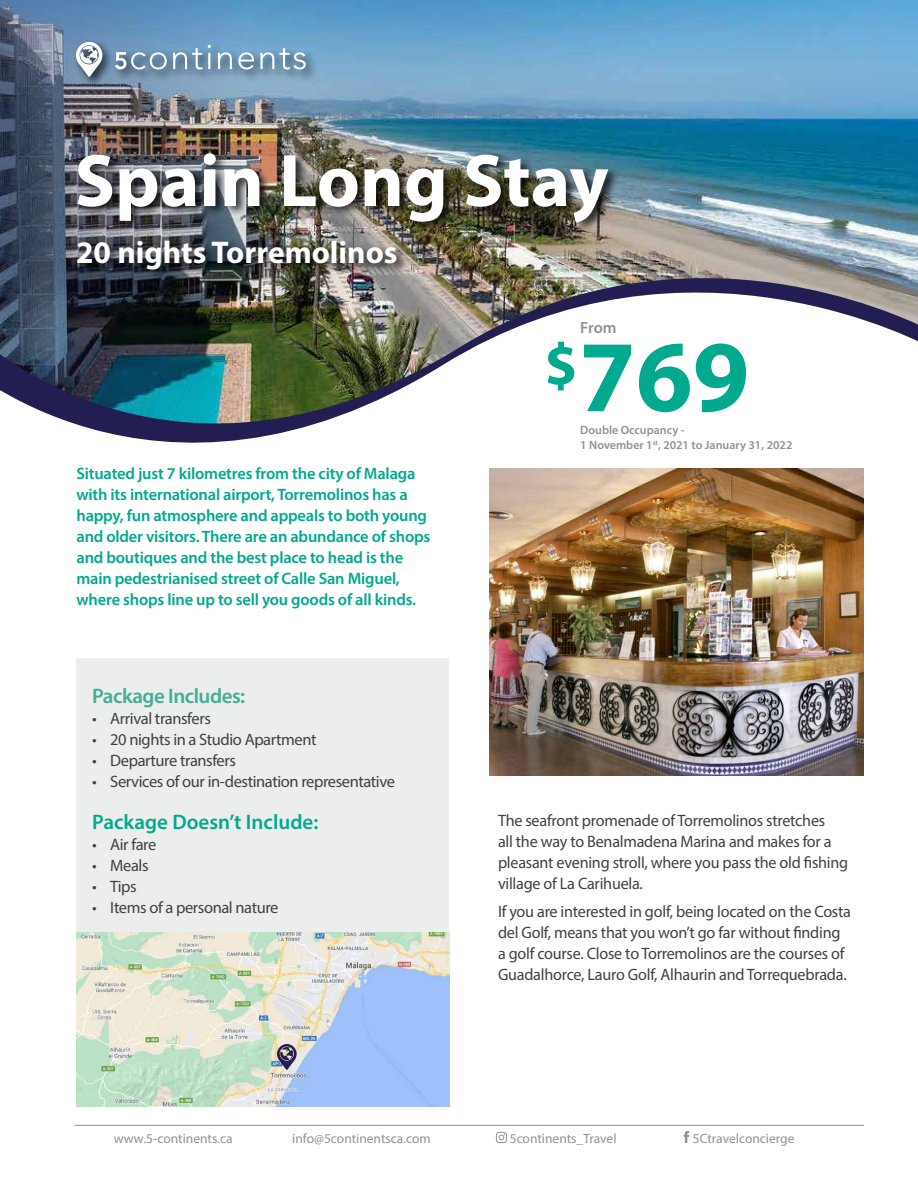
<style>
.page{position:relative;width:918px;height:1188px;background:#fff}
.page>*{position:absolute;margin:0;border:0;box-sizing:border-box;transform-origin:0 0}
.t1{font:700 102.3px "Myriad Pro";color:#01a98e}
.t2{font:700 75px "Myriad Pro";color:#fff}
.t3{font:700 31.5px "Myriad Pro";color:#fff}
.t4{font:600 21px "Myriad Pro";color:#01a98e}
.t5{font:600 21px "Myriad Pro";letter-spacing:-.025em;color:#40af97}
.t6{font:16.5px/21px "Myriad Pro";letter-spacing:-.015em;color:#414042}
.t7{font:600 16.5px/21px "Myriad Pro";letter-spacing:-.015em;color:#01a98e}
.t8{font:600 16.2px "Myriad Pro";color:#929293}
.t9{font:13.5px "Myriad Pro";color:#929293}
.t10{font:600 12px/14.4px "Myriad Pro";color:#929293}
</style>
<div class="page">
<svg style="left:79px;top:425px;width:785px;height:44px"></svg>
<img style="left:0;top:0;width:918px;height:425px">
<div style="left:76px;top:150px;width:545px;height:84px;background:#000;opacity:.75"></div>
<div style="left:76px;top:237px;width:333px;height:44px;background:#000;opacity:.75"></div>
<svg style="left:496px;top:1132px;width:11px;height:11px"></svg>
<svg style="left:684px;top:1131px;width:5px;height:12px"></svg>
<img style="left:77px;top:932px;width:372px;height:175px">
<hr style="left:75px;top:1125px;width:789px;height:1px;background:#929293">
<svg style="left:277px;top:1044px;width:20px;height:26px"></svg>
<img style="left:489px;top:469px;width:375px;height:306px">
<div style="left:73px;top:39px;width:245px;height:50px;background:#000;opacity:.75"></div>
<svg style="left:115px;top:52px;width:52px;height:17px"></svg>
<svg style="left:173px;top:45px;width:38px;height:24px"></svg>
<svg style="left:218px;top:52px;width:14px;height:17px"></svg>
<svg style="left:238px;top:52px;width:16px;height:17px"></svg>
<svg style="left:260px;top:48px;width:46px;height:21px"></svg>
<svg style="left:76px;top:42px;width:27px;height:35px"></svg>
<div style="left:76px;top:659px;width:373px;height:273px;background:#eceded"></div>
<h2 class="t2" style="left:75px;top:132px;width:536px">Spain Long Stay</h2>
<h3 class="t3" style="left:76px;top:232px;width:323px">20 nights Torremolinos</h3>
<p class="t7" style="left:76px;top:462px;width:355px">Situated just 7 kilometres from the city of Malaga with its international airport, Torremolinos has a happy, fun atmosphere and appeals to both young and older visitors. There are an abundance of shops and boutiques and the best place to head is the main pedestrianised street of Calle San Miguel, where shops line up to sell you goods of all kinds.</p>
<p class="t5" style="left:92px;top:682px;width:155px">Package Includes:</p>
<p class="t6" style="left:92px;top:707px;width:120px">• Arrival transfers</p>
<p class="t6" style="left:92px;top:728px;width:226px">• 20 nights in a Studio Apartment</p>
<p class="t6" style="left:92px;top:749px;width:145px">• Departure transfers</p>
<p class="t6" style="left:92px;top:770px;width:304px">• Services of our in-destination representative</p>
<p class="t4" style="left:92px;top:808px;width:228px">Package Doesn’t Include:</p>
<p class="t6" style="left:92px;top:833px;width:66px">• Air fare</p>
<p class="t6" style="left:92px;top:854px;width:58px">• Meals</p>
<p class="t6" style="left:92px;top:875px;width:46px">• Tips</p>
<p class="t6" style="left:92px;top:896px;width:188px">• Items of a personal nature</p>
<p class="t8" style="left:580px;top:317px;width:38px">From</p>
<h1 class="t1" style="left:544px;top:310px;width:207px"><sup>$</sup>769</h1>
<p class="t10" style="left:580px;top:423px;width:214px">Double Occupancy -<br>1 November 1<sup>st</sup>, 2021 to January 31, 2022</p>
<p class="t6" style="left:498px;top:810px;width:352px">The seafront promenade of Torremolinos stretches<br>all the way to Benalmadena Marina and makes for a pleasant evening stroll, where you pass the old fishing village of La Carihuela.</p>
<p class="t6" style="left:498px;top:901px;width:355px">If you are interested in golf, being located on the Costa del Golf, means that you won’t go far without finding a golf course. Close to Torremolinos are the courses of Guadalhorce, Lauro Golf, Alhaurin and Torrequebrada.</p>
<p class="t9" style="left:114px;top:1130px;width:120px">www.5-continents.ca</p>
<p class="t9" style="left:292px;top:1130px;width:140px">info@5continentsca.com</p>
<p class="t9" style="left:510px;top:1130px;width:108px">5continents_Travel</p>
<p class="t9" style="left:693px;top:1130px;width:103px">5Ctravelconcierge</p>
</div>
